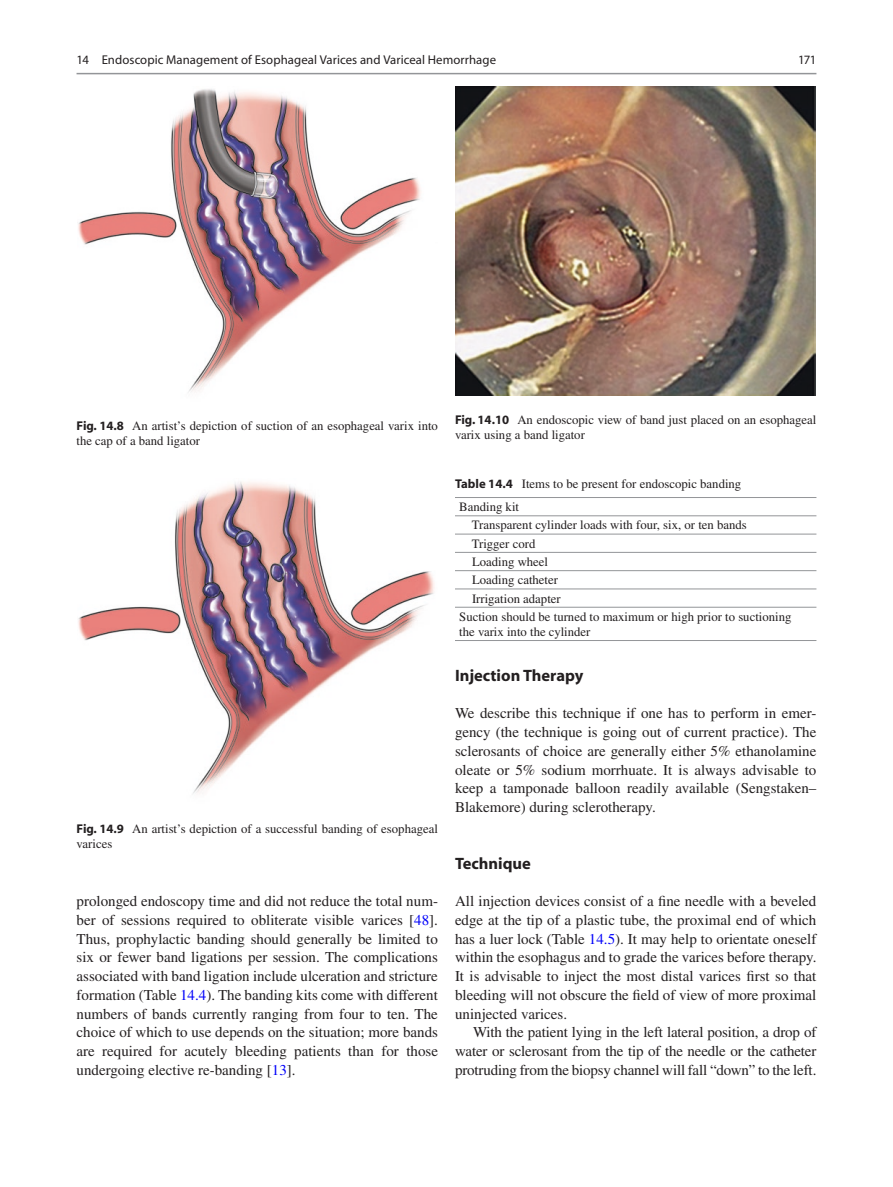
<style>
.page{position:relative;width:893px;height:1187px;background:#fff}
.page>*{position:absolute;margin:0;border:0;box-sizing:border-box;transform-origin:0 0}
.t1{font:700 16.5px "Gkwqmn Myriad";color:#231f20}
.t2{font:15px/18.8px "Tgqmyj Times";color:#231f20;text-align:justify}
.t3{font:12.75px/15px "Tgqmyj Times";color:#231f20}
.t4{font:12.75px "Qlsnds Myriad";letter-spacing:.01em;color:#231f20}
.t5{font:12.75px "Wnpsdk Myriad";color:#231f20}
.s1{font-family:"Gkwqmn Myriad";font-weight:700}
.s2{color:#0000fa}
</style>
<div class="page">
<img style="left:78px;top:89px;width:343px;height:303px">
<img style="left:78px;top:481px;width:357px;height:313px">
<img style="left:456px;top:87px;width:360px;height:308px">
<hr style="left:455px;top:497px;width:361px;height:1px;background:#939598">
<hr style="left:455px;top:515px;width:361px;height:1px;background:#939598">
<hr style="left:455px;top:533px;width:361px;height:1px;background:#939598">
<hr style="left:455px;top:552px;width:361px;height:1px;background:#939598">
<hr style="left:455px;top:570px;width:361px;height:1px;background:#939598">
<hr style="left:455px;top:588px;width:361px;height:1px;background:#939598">
<hr style="left:455px;top:607px;width:361px;height:1px;background:#939598">
<hr style="left:455px;top:640px;width:361px;height:1px;background:#939598">
<hr style="left:77px;top:73px;width:739px;height:1px;background:#939598">
<p class="t4" style="left:77px;top:54px;width:421px">14 Endoscopic Management of Esophageal Varices and Variceal Hemorrhage</p>
<p class="t5" style="left:798px;top:54px;width:20px">171</p>
<p class="t3" style="left:77px;top:418px;width:363px"><span class="s1">Fig. 14.8</span> An artist’s depiction of suction of an esophageal varix into the cap of a band ligator</p>
<p class="t3" style="left:77px;top:820px;width:363px"><span class="s1">Fig. 14.9</span> An artist’s depiction of a successful banding of esophageal varices</p>
<p class="t2" style="left:77px;top:891px;width:363px">prolonged endoscopy time and did not reduce the total num&shy;ber of sessions required to obliterate visible varices [<span class="s2">48</span>].<br>Thus, prophylactic banding should generally be limited to six or fewer band ligations per session. The complications associated with band ligation include ulceration and stricture formation (Table <span class="s2">14.4</span>). The banding kits come with different numbers of bands currently ranging from four to ten. The choice of which to use depends on the situation; more bands are required for acutely bleeding patients than for those undergoing elective re-banding [<span class="s2">13</span>].</p>
<p class="t3" style="left:455px;top:412px;width:363px"><span class="s1">Fig. 14.10</span> An endoscopic view of band just placed on an esophageal varix using a band ligator</p>
<p class="t3" style="left:459px;top:472px;width:284px;line-height:23.1px;text-indent:-4px"><span class="s1">Table 14.4</span> Items to be present for endoscopic banding<br>Banding kit</p>
<p class="t3" style="left:472px;top:517px;width:277px">Transparent cylinder loads with four, six, or ten bands</p>
<p class="t3" style="left:472px;top:536px;width:65px">Trigger cord</p>
<p class="t3" style="left:472px;top:554px;width:78px">Loading wheel</p>
<p class="t3" style="left:472px;top:572px;width:88px">Loading catheter</p>
<p class="t3" style="left:472px;top:590px;width:90px">Irrigation adapter</p>
<p class="t3" style="left:459px;top:609px;width:334px">Suction should be turned to maximum or high prior to suctioning</p>
<p class="t3" style="left:459px;top:624px;width:133px">the varix into the cylinder</p>
<p class="t1" style="left:455px;top:666px;width:130px">Injection Therapy</p>
<p class="t2" style="left:455px;top:704px;width:363px">We describe this technique if one has to perform in emer&shy;gency (the technique is going out of current practice). The sclerosants of choice are generally either 5% ethanolamine oleate or 5% sodium morrhuate. It is always advisable to keep a tamponade balloon readily available (Sengstaken– Blakemore) during sclerotherapy.</p>
<p class="t1" style="left:455px;top:854px;width:77px">Technique</p>
<p class="t2" style="left:455px;top:891px;width:363px">All injection devices consist of a fine needle with a beveled edge at the tip of a plastic tube, the proximal end of which has a luer lock (Table <span class="s2">14.5</span>). It may help to orientate oneself within the esophagus and to grade the varices before therapy.<br>It is advisable to inject the most distal varices first so that bleeding will not obscure the field of view of more proximal uninjected varices.</p>
<p class="t2" style="left:455px;top:1022px;width:363px;text-indent:18px">With the patient lying in the left lateral position, a drop of water or sclerosant from the tip of the needle or the catheter protruding from the biopsy channel will fall “down” to the left.</p>
</div>
